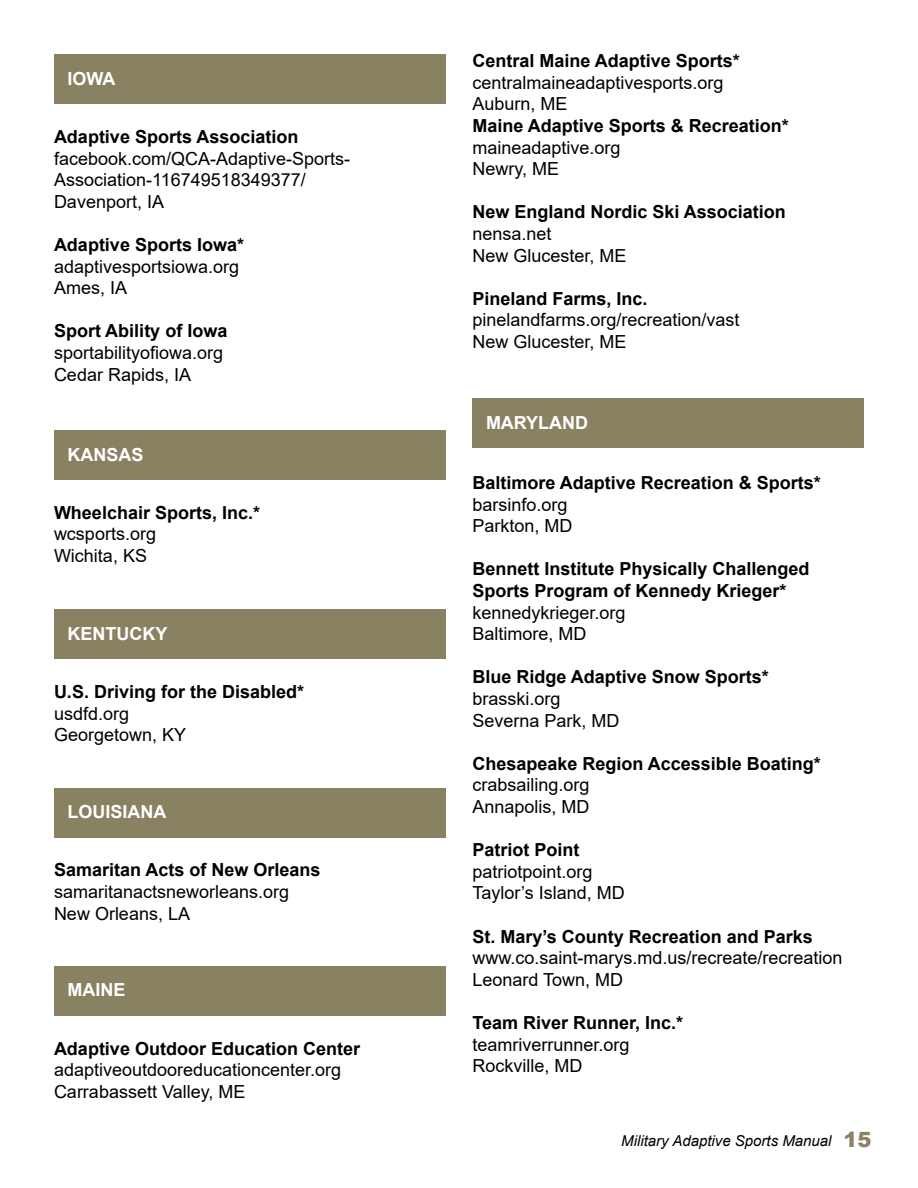
<style>
.page{position:relative;width:918px;height:1188px;background:#fff}
.page>*{position:absolute;margin:0;border:0;box-sizing:border-box;transform-origin:0 0}
.t1{font:18px/21.6px "Arial";color:#000}
.t2{font:700 18px/21.6px "Arial";color:#000}
.t3{font:700 18px "Arial";color:#fff}
.t4{font:italic 15px "Arial";color:#000101}
.s1{font-weight:900;font-style:normal;font-size:21px;color:#8a8262}
</style>
<div class="page">
<div style="left:54px;top:966px;width:392px;height:50px;background:#888162"></div>
<div style="left:472px;top:398px;width:392px;height:50px;background:#888162"></div>
<div style="left:54px;top:430px;width:392px;height:50px;background:#888162"></div>
<div style="left:54px;top:609px;width:392px;height:50px;background:#888162"></div>
<div style="left:54px;top:788px;width:392px;height:49px;background:#888162"></div>
<div style="left:54px;top:54px;width:392px;height:50px;background:#888162"></div>
<p class="t3" style="left:68px;top:66px;width:49px">IOWA</p>
<p class="t2" style="left:54px;top:126px;width:246px">Adaptive Sports Association</p>
<p class="t1" style="left:54px;top:147px;width:298px">facebook.com/QCA-Adaptive-Sports-<br>Association-116749518349377/<br>Davenport, IA</p>
<p class="t2" style="left:54px;top:234px;width:192px">Adaptive Sports Iowa*</p>
<p class="t1" style="left:54px;top:255px;width:187px">adaptivesportsiowa.org<br>Ames, IA</p>
<p class="t2" style="left:54px;top:320px;width:175px">Sport Ability of Iowa</p>
<p class="t1" style="left:54px;top:342px;width:171px">sportabilityofiowa.org<br>Cedar Rapids, IA</p>
<p class="t3" style="left:68px;top:442px;width:77px">KANSAS</p>
<p class="t2" style="left:54px;top:502px;width:208px">Wheelchair Sports, Inc.*</p>
<p class="t1" style="left:54px;top:523px;width:104px">wcsports.org<br>Wichita, KS</p>
<p class="t3" style="left:68px;top:621px;width:101px">KENTUCKY</p>
<p class="t2" style="left:54px;top:681px;width:252px">U.S. Driving for the Disabled*</p>
<p class="t1" style="left:54px;top:703px;width:134px">usdfd.org<br>Georgetown, KY</p>
<p class="t3" style="left:68px;top:799px;width:101px">LOUISIANA</p>
<p class="t2" style="left:54px;top:859px;width:268px">Samaritan Acts of New Orleans</p>
<p class="t1" style="left:54px;top:881px;width:237px">samaritanactsneworleans.org<br>New Orleans, LA</p>
<p class="t3" style="left:68px;top:977px;width:59px">MAINE</p>
<p class="t2" style="left:54px;top:1038px;width:308px">Adaptive Outdoor Education Center</p>
<p class="t1" style="left:54px;top:1059px;width:289px">adaptiveoutdooreducationcenter.org<br>Carrabassett Valley, ME</p>
<p class="t2" style="left:472px;top:50px;width:269px">Central Maine Adaptive Sports*</p>
<p class="t1" style="left:472px;top:71px;width:253px">centralmaineadaptivesports.org<br>Auburn, ME</p>
<p class="t2" style="left:472px;top:115px;width:318px">Maine Adaptive Sports &amp; Recreation*</p>
<p class="t1" style="left:472px;top:136px;width:150px">maineadaptive.org<br>Newry, ME</p>
<p class="t2" style="left:472px;top:201px;width:315px">New England Nordic Ski Association</p>
<p class="t1" style="left:472px;top:223px;width:156px">nensa.net<br>New Glucester, ME</p>
<p class="t2" style="left:472px;top:288px;width:177px">Pineland Farms, Inc.</p>
<p class="t1" style="left:472px;top:309px;width:269px">pinelandfarms.org/recreation/vast<br>New Glucester, ME</p>
<p class="t3" style="left:486px;top:410px;width:104px">MARYLAND</p>
<p class="t2" style="left:472px;top:472px;width:350px">Baltimore Adaptive Recreation &amp; Sports*</p>
<p class="t1" style="left:472px;top:493px;width:102px">barsinfo.org<br>Parkton, MD</p>
<p class="t2" style="left:472px;top:559px;width:339px">Bennett Institute Physically Challenged<br>Sports Program of Kennedy Krieger*</p>
<p class="t1" style="left:472px;top:601px;width:155px">kennedykrieger.org<br>Baltimore, MD</p>
<p class="t2" style="left:472px;top:667px;width:298px">Blue Ridge Adaptive Snow Sports*</p>
<p class="t1" style="left:472px;top:688px;width:149px">brasski.org<br>Severna Park, MD</p>
<p class="t2" style="left:472px;top:753px;width:350px">Chesapeake Region Accessible Boating*</p>
<p class="t1" style="left:472px;top:774px;width:119px">crabsailing.org<br>Annapolis, MD</p>
<p class="t2" style="left:472px;top:839px;width:109px">Patriot Point</p>
<p class="t1" style="left:472px;top:861px;width:154px">patriotpoint.org<br>Taylor’s Island, MD</p>
<p class="t2" style="left:472px;top:926px;width:342px">St. Mary’s County Recreation and Parks</p>
<p class="t1" style="left:472px;top:947px;width:372px">www.co.saint-marys.md.us/recreate/recreation<br>Leonard Town, MD</p>
<p class="t2" style="left:472px;top:1012px;width:212px">Team River Runner, Inc.*</p>
<p class="t1" style="left:472px;top:1033px;width:159px">teamriverrunner.org<br>Rockville, MD</p>
<p class="t4" style="left:621px;top:1131px;width:252px">Military Adaptive Sports Manual <span class="s1">15</span></p>
</div>
